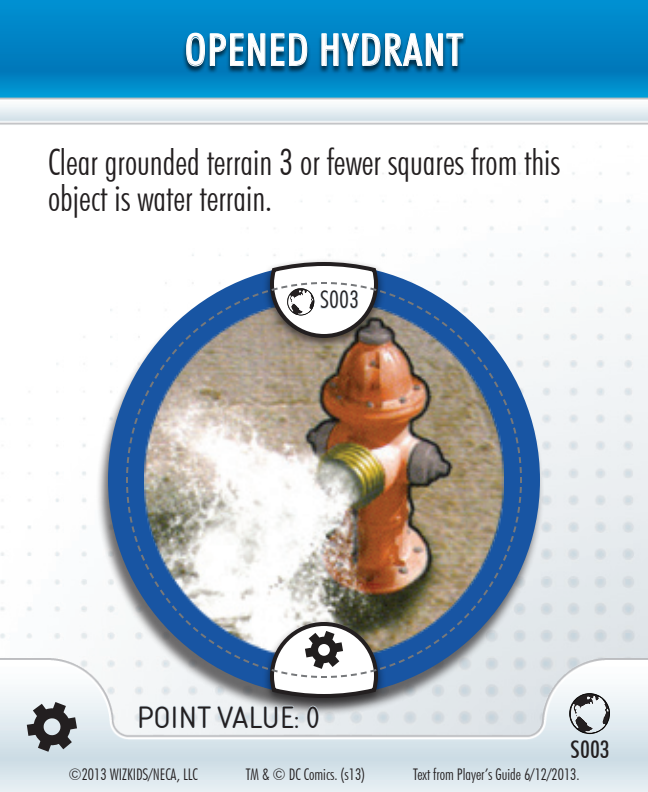
<style>
.page{position:relative;width:648px;height:792px;background:#fff}
.page>*{position:absolute;margin:0;border:0;box-sizing:border-box;transform-origin:0 0}
.t1{font:500 condensed 44px "Futura BT";letter-spacing:.025em;color:#fff}
.t2{font:300 condensed 36px/36px "Futura BT";color:#231f20}
.t3{font:32px "Isonorm Becker";color:#231f20}
.t4{font:500 condensed 24px "Futura BT";color:#231f20}
.t5{font:300 condensed 24px "Futura BT";color:#231f20}
.t6{font:300 condensed 16px "Futura BT";color:#231f20}
</style>
<div class="page">
<img style="left:0;top:0;width:648px;height:658px">
<img style="left:0;top:658px;width:648px;height:134px">
<svg style="left:27px;top:702px;width:50px;height:50px;background:#7f8285"></svg>
<div style="left:96px;top:268px;width:448px;height:448px;background:#231f20;opacity:.65"></div>
<div style="left:108px;top:264px;width:432px;height:432px;background:#1855a3;border-radius:50%"></div>
<div style="left:262px;top:258px;width:124px;height:92px;background:#231f20;opacity:.65"></div>
<div style="left:182px;top:34px;width:284px;height:40px;background:#231f20;opacity:.75"></div>
<svg style="left:186px;top:33px;width:122px;height:34px;background:#327ba1"></svg>
<svg style="left:321px;top:33px;width:143px;height:33px;background:#337da3"></svg>
<svg style="left:268px;top:260px;width:112px;height:21px"></svg>
<svg style="left:569px;top:693px;width:42px;height:67px;background:#b8c0c4"></svg>
<svg style="left:138px;top:679px;width:242px;height:51px"></svg>
<img style="left:125px;top:281px;width:398px;height:398px">
<h1 class="t1" style="left:185px;top:23px;width:280px">OPENED HYDRANT</h1>
<h2 class="t2" style="left:48px;top:144px;width:514px">Clear grounded terrain 3 or fewer squares from this object is water terrain.</h2>
<h3 class="t5" style="left:320px;top:285px;width:40px">S003</h3>
<h3 class="t3" style="left:137px;top:699px;width:185px">POINT VALUE: 0</h3>
<h3 class="t4" style="left:570px;top:735px;width:41px">S003</h3>
<p class="t6" style="left:68px;top:765px;width:131px">©2013 WIZKIDS/NECA, LLC</p>
<p class="t6" style="left:246px;top:765px;width:121px">TM &amp; © DC Comics. (s13)</p>
<p class="t6" style="left:413px;top:765px;width:168px">Text from Player’s Guide 6/12/2013.</p>
</div>
